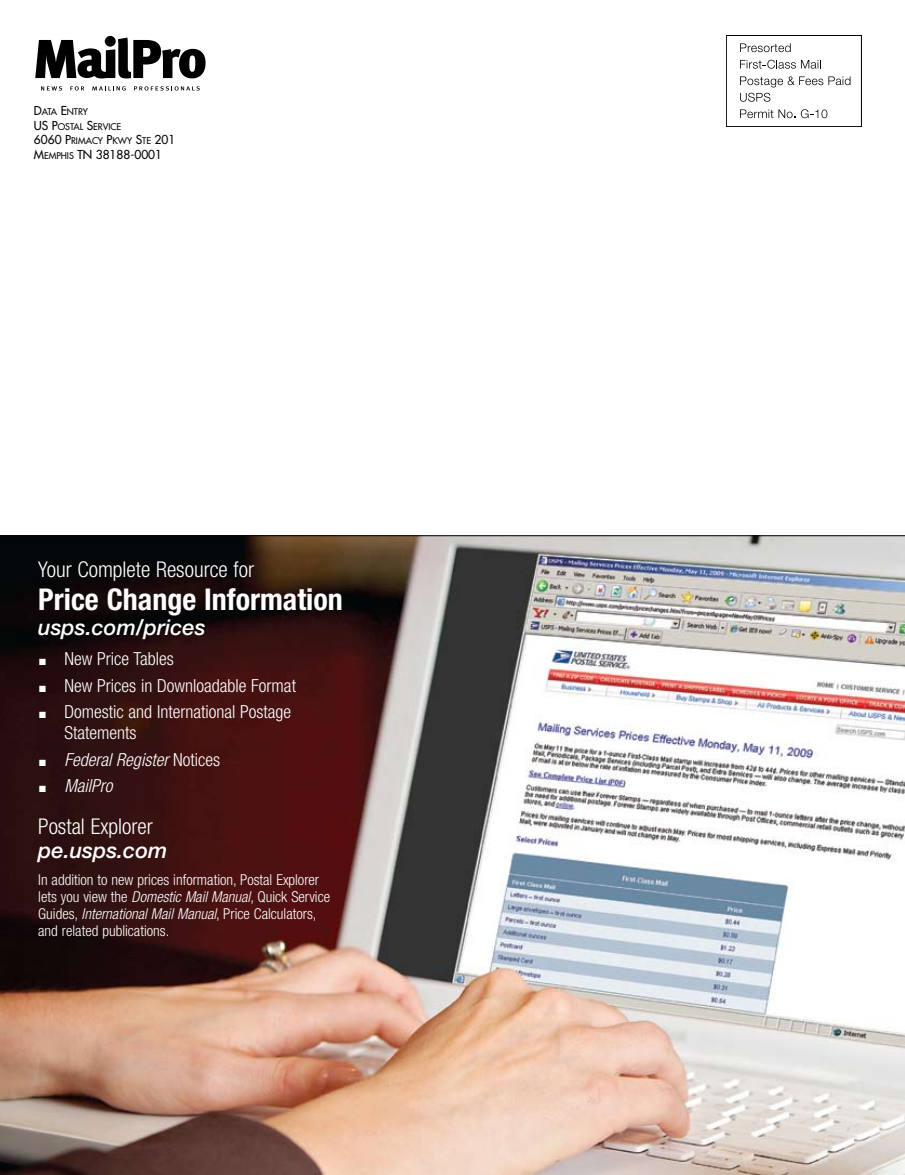
<style>
.page{position:relative;width:905px;height:1175px;background:#fff}
.page>*{position:absolute;margin:0;border:0;box-sizing:border-box;transform-origin:0 0}
.t1{font:700 condensed 30px "Helvetica Neue";color:#fff}
.t2{font:300 condensed 21.75px "Helvetica Neue";color:#fff}
.t3{font:italic 500 21.75px "Helvetica Neue";color:#fff}
.t4{font:300 condensed 18px/21px "Helvetica Neue";color:#fff}
.t5{font:italic 300 condensed 18px "Helvetica Neue";color:#fff}
.t6{font:300 condensed 15px/17.2px "Helvetica Neue";color:#fff}
.t7{font:12px "Futura";color:#000}
.t8{font:9px/14.4px "Futura";color:#000}
.s1{font-size:12px}
.s2{font-size:9px}
.s3{font-style:normal}
.s4{font-style:italic}
</style>
<div class="page">
<div style="left:726px;top:35px;width:135px;height:92px;border:1px solid #000"></div>
<svg style="left:740px;top:43px;width:50px;height:9px"></svg>
<svg style="left:740px;top:60px;width:81px;height:9px"></svg>
<svg style="left:740px;top:76px;width:110px;height:11px"></svg>
<svg style="left:740px;top:93px;width:30px;height:9px"></svg>
<svg style="left:740px;top:109px;width:87px;height:9px"></svg>
<svg style="left:35px;top:36px;width:170px;height:42px"></svg>
<svg style="left:41px;top:86px;width:21px;height:5px"></svg>
<svg style="left:70px;top:86px;width:14px;height:4px"></svg>
<svg style="left:92px;top:86px;width:34px;height:4px"></svg>
<svg style="left:134px;top:86px;width:66px;height:5px"></svg>
<img style="left:0;top:536px;width:904px;height:638px">
<hr style="left:0;top:535px;width:904px;height:1px;background:#000">
<p class="t8" style="left:34px;top:105px;width:143px"><span class="s1">D</span>ATA <span class="s1">E</span>NTRY<br><span class="s1">US P</span>OSTAL <span class="s1">S</span>ERVICE<br><span class="s1">6060 P</span>RIMACY <span class="s1">P</span>KWY <span class="s1">S</span>TE <span class="s1">201</span></p>
<p class="t7" style="left:34px;top:146px;width:130px">M<span class="s2">EMPHIS</span> TN 38188-0001</p>
<h2 class="t2" style="left:38px;top:556px;width:217px">Your Complete Resource for</h2>
<h1 class="t1" style="left:38px;top:581px;width:306px">Price Change Information</h1>
<h2 class="t3" style="left:38px;top:615px;width:169px">usps.com/prices</h2>
<p class="t4" style="left:39px;top:648px;width:136px">■ New Price Tables</p>
<p class="t4" style="left:39px;top:675px;width:258px">■ New Prices in Downloadable Format</p>
<p class="t4" style="left:64px;top:701px;width:228px;text-indent:-25px">■ Domestic and International Postage<br>Statements</p>
<p class="t5" style="left:39px;top:749px;width:182px">■ Federal Register <span class="s3">Notices</span></p>
<p class="t5" style="left:39px;top:775px;width:75px">■ MailPro</p>
<h2 class="t2" style="left:38px;top:814px;width:116px">Postal Explorer</h2>
<h2 class="t3" style="left:38px;top:837px;width:131px">pe.usps.com</h2>
<p class="t6" style="left:38px;top:870px;width:293px">In addition to new prices information, Postal Explorer lets you view the <span class="s4">Domestic Mail Manual</span>, Quick Service Guides, <span class="s4">International Mail Manual</span>, Price Calculators, and related publications.</p>
</div>
